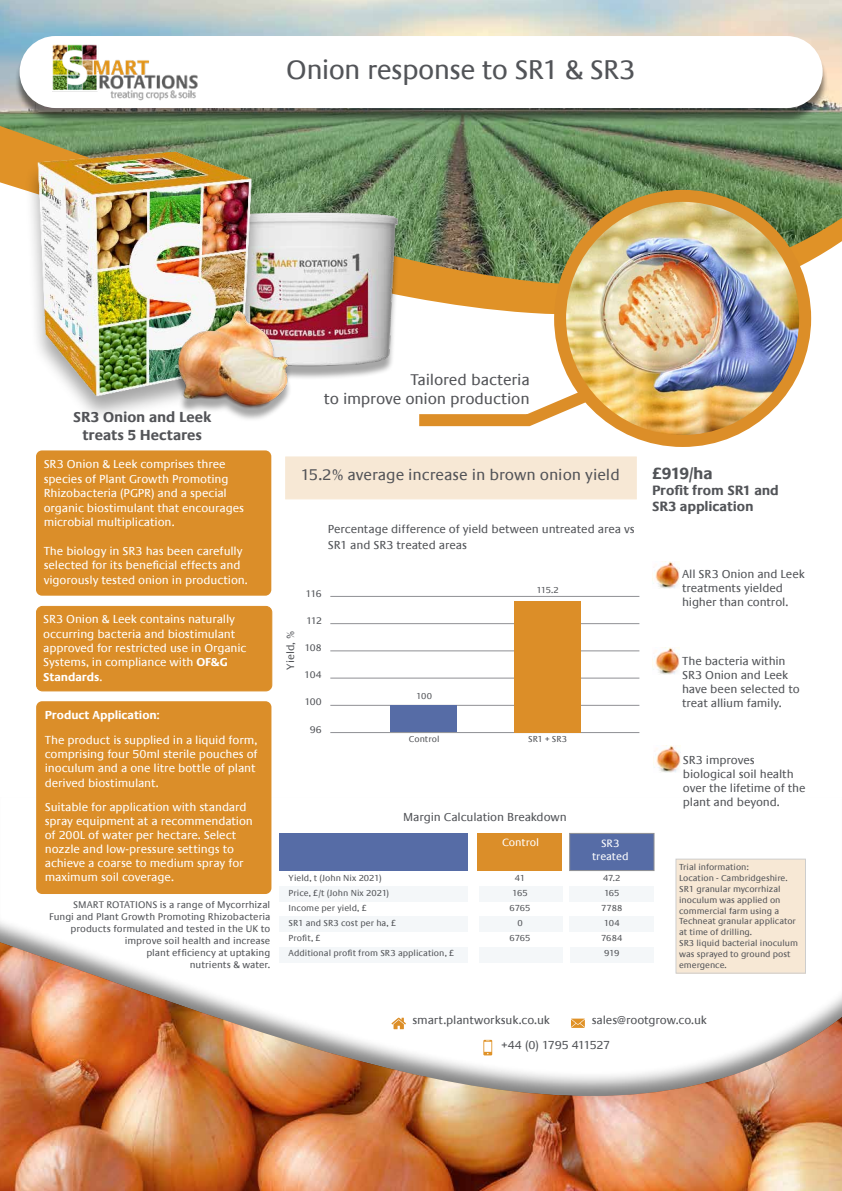
<style>
.page{position:relative;width:842px;height:1191px;background:#fff}
.page>*{position:absolute;margin:0;border:0;box-sizing:border-box;transform-origin:0 0}
.t1{font:28px "Praxis LT";letter-spacing:-.025em;color:#525458}
.t2{font:700 17px "Praxis LT";color:#525458}
.t3{font:16px/19.2px "Praxis LT";letter-spacing:-.005em;color:#535458;text-align:right}
.t4{font:700 15px/18px "Praxis LT";color:#535458;text-align:center}
.t5{font:700 14px/16px "Praxis LT";letter-spacing:-.01em;color:#525458}
.t6{font:12px/14.4px "Praxis LT";letter-spacing:-.01em;color:#fff}
.t7{font:12px/14px "Praxis LT";letter-spacing:-.01em;color:#525458}
.t8{font:700 12px "Praxis LT";letter-spacing:-.005em;color:#fff}
.t9{font:11px/13.1px "Praxis LT";letter-spacing:-.005em;color:#fff;text-align:center}
.t10{font:11px "Praxis LT";letter-spacing:-.005em;color:#525458}
.t11{font:10px/12px "Praxis LT";color:#525458;text-align:right}
.t12{font:9px/10.8px "Praxis LT";color:#535458}
.t13{font:9px/15.1px "Praxis LT";letter-spacing:.005em;color:#525458}
.t14{font:9px/15.1px "Praxis LT";letter-spacing:-.025em;color:#525458;text-align:center}
.s1{font-weight:700}
</style>
<div class="page">
<img style="left:0;top:1097px;width:842px;height:94px">
<div style="left:0;top:793px;width:842px;height:304px;background:#000;opacity:.5"></div>
<img style="left:0;top:0;width:842px;height:118px">
<svg style="left:0;top:118px;width:842px;height:197px;background:#809262"></svg>
<div style="left:676px;top:859px;width:129px;height:114px;background:#f7e8d5"></div>
<div style="left:285px;top:456px;width:352px;height:43px;background:#f7e8d5"></div>
<svg style="left:419px;top:366px;width:215px;height:66px"></svg>
<img style="left:560px;top:196px;width:245px;height:245px;border-radius:123px">
<div style="left:554px;top:190px;width:257px;height:257px;border:12px solid #dc8e28;border-radius:50%"></div>
<svg style="left:483px;top:1039px;width:9px;height:16px"></svg>
<svg style="left:571px;top:1018px;width:14px;height:10px"></svg>
<svg style="left:391px;top:1017px;width:15px;height:12px"></svg>
<div style="left:36px;top:450px;width:235px;height:145px;background:#db8e29;border-radius:6px"></div>
<div style="left:36px;top:606px;width:236px;height:85px;background:#db8e29;border-radius:6px"></div>
<div style="left:36px;top:606px;width:236px;height:85px;border:1px solid #db8e29;border-radius:6px"></div>
<div style="left:36px;top:701px;width:235px;height:193px;background:#db8e29;border-radius:6px"></div>
<div style="left:279px;top:886px;width:189px;height:15px;background:#f4f7f9"></div>
<div style="left:479px;top:886px;width:83px;height:15px;background:#f4f7f9"></div>
<div style="left:569px;top:886px;width:84px;height:15px;background:#f4f7f9"></div>
<div style="left:279px;top:947px;width:189px;height:15px;background:#f4f7f9"></div>
<div style="left:479px;top:947px;width:83px;height:15px;background:#f4f7f9"></div>
<div style="left:570px;top:947px;width:83px;height:15px;background:#f4f7f9"></div>
<div style="left:279px;top:916px;width:189px;height:15px;background:#f4f7f9"></div>
<div style="left:479px;top:916px;width:83px;height:15px;background:#f4f7f9"></div>
<div style="left:569px;top:916px;width:84px;height:15px;background:#f4f7f9"></div>
<div style="left:279px;top:833px;width:189px;height:37px;background:#566ca6"></div>
<div style="left:478px;top:833px;width:84px;height:37px;background:#db8e29"></div>
<div style="left:569px;top:833px;width:85px;height:38px;background:#566ca6;border:1px solid #8f9094"></div>
<img style="left:652px;top:561px;width:28px;height:27px">
<img style="left:652px;top:647px;width:28px;height:28px">
<img style="left:653px;top:745px;width:28px;height:28px">
<hr style="left:330px;top:705px;width:309px;height:1px;background:#8f9094">
<hr style="left:330px;top:677px;width:309px;height:1px;background:#8f9094">
<hr style="left:330px;top:650px;width:309px;height:1px;background:#8f9094">
<hr style="left:330px;top:623px;width:309px;height:1px;background:#8f9094">
<hr style="left:330px;top:596px;width:309px;height:1px;background:#8f9094">
<hr style="left:330px;top:732px;width:309px;height:1px;background:#8f9094">
<div style="left:514px;top:600px;width:67px;height:132px;background:#dc8e28"></div>
<div style="left:390px;top:706px;width:67px;height:26px;background:#566ca6"></div>
<div style="left:14px;top:40px;width:814px;height:84px;background:#000;opacity:.5"></div>
<div style="left:20px;top:36px;width:803px;height:72px;background:#fff;border-radius:36px"></div>
<img style="left:52px;top:44px;width:146px;height:57px">
<img style="left:266px;top:201px;width:147px;height:177px">
<img style="left:13px;top:131px;width:253px;height:284px">
<img style="left:140px;top:304px;width:166px;height:115px">
<h1 class="t1" style="left:286px;top:54px;width:351px">Onion response to SR1 &amp; SR3</h1>
<p class="t4" style="left:73px;top:408px;width:140px">SR3 Onion and Leek treats 5 Hectares</p>
<p class="t6" style="left:44px;top:457px;width:202px">SR3 Onion &amp; Leek comprises three species of Plant Growth Promoting Rhizobacteria (PGPR) and a special organic biostimulant that encourages microbial multiplication.</p>
<p class="t6" style="left:44px;top:544px;width:206px">The biology in SR3 has been carefully selected for its beneficial effects and vigorously tested onion in production.</p>
<p class="t6" style="left:43px;top:612px;width:205px">SR3 Onion &amp; Leek contains naturally occurring bacteria and biostimulant approved for restricted use in Organic<br>Systems, in compliance with <span class="s1">OF&amp;G<br>Standards</span>.</p>
<p class="t8" style="left:45px;top:708px;width:116px">Product Application:</p>
<p class="t6" style="left:45px;top:732px;width:214px">The product is supplied in a liquid form, comprising four 50ml sterile pouches of inoculum and a one litre bottle of plant derived biostimulant.</p>
<p class="t6" style="left:45px;top:800px;width:210px;line-height:14px">Suitable for application with standard spray equipment at a recommendation of 200L of water per hectare. Select nozzle and low-pressure settings to achieve a coarse to medium spray for maximum soil coverage.</p>
<p class="t11" style="left:49px;top:899px;width:223px">SMART ROTATIONS is a range of Mycorrhizal Fungi and Plant Growth Promoting Rhizobacteria products formulated and tested in the UK to improve soil health and increase<br>plant efficiency at uptaking<br>nutrients &amp; water.</p>
<h3 class="t3" style="left:324px;top:370px;width:207px">Tailored bacteria<br>to improve onion production</h3>
<h3 class="t3" style="left:301px;top:465px;width:321px">15.2% average increase in brown onion yield</h3>
<p class="t7" style="left:328px;top:521px;width:308px;line-height:16px">Percentage difference of yield between untreated area vs<br>SR1 and SR3 treated areas</p>
<p class="t10" style="left:285px;top:669px;width:40px;rotate:-90deg">Yield, %</p>
<p class="t11" style="left:306px;top:587px;width:18px">116</p>
<p class="t11" style="left:306px;top:614px;width:17px">112</p>
<p class="t11" style="left:304px;top:642px;width:19px">108</p>
<p class="t11" style="left:304px;top:669px;width:19px">104</p>
<p class="t11" style="left:304px;top:696px;width:19px">100</p>
<p class="t11" style="left:310px;top:723px;width:13px">96</p>
<p class="t13" style="left:416px;top:688px;width:17px">100</p>
<p class="t13" style="left:409px;top:731px;width:32px">Control</p>
<p class="t13" style="left:536px;top:583px;width:24px">115.2</p>
<p class="t13" style="left:528px;top:731px;width:41px">SR1 + SR3</p>
<p class="t7" style="left:403px;top:810px;width:165px">Margin Calculation Breakdown</p>
<p class="t9" style="left:502px;top:835px;width:39px">Control</p>
<p class="t9" style="left:592px;top:836px;width:38px">SR3 treated</p>
<p class="t14" style="left:601px;top:870px;width:23px">47.2<br>165<br>7788<br>104<br>7684<br>919</p>
<p class="t13" style="left:289px;top:870px;width:167px">Yield, t (John Nix 2021)<br>Price, £/t (John Nix 2021)<br>Income per yield, £<br>SR1 and SR3 cost per ha, £<br>Profit, £<br>Additional profit from SR3 application, £</p>
<p class="t13" style="left:509px;top:870px;width:23px;text-align:center">41<br>165<br>6765<br>0<br>6765</p>
<h2 class="t2" style="left:652px;top:464px;width:62px">£919/ha</h2>
<p class="t5" style="left:652px;top:482px;width:128px">Profit from SR1 and<br>SR3 application</p>
<p class="t7" style="left:682px;top:567px;width:124px">All SR3 Onion and Leek treatments yielded higher than control.</p>
<p class="t7" style="left:682px;top:654px;width:119px">The bacteria within<br>SR3 Onion and Leek have been selected to treat allium family.</p>
<p class="t7" style="left:683px;top:753px;width:124px">SR3 improves biological soil health over the lifetime of the plant and beyond.</p>
<p class="t12" style="left:679px;top:862px;width:120px">Trial information:<br>Location - Cambridgeshire.<br>SR1 granular mycorrhizal inoculum was applied on commercial farm using a<br>Techneat granular applicator at time of drilling.<br>SR3 liquid bacterial inoculum was sprayed to ground post emergence.</p>
<p class="t7" style="left:412px;top:1013px;width:139px">smart.plantworksuk.co.uk</p>
<p class="t7" style="left:592px;top:1013px;width:117px">sales@rootgrow.co.uk</p>
<p class="t7" style="left:502px;top:1038px;width:110px">+44 (0) 1795 411527</p>
</div>
